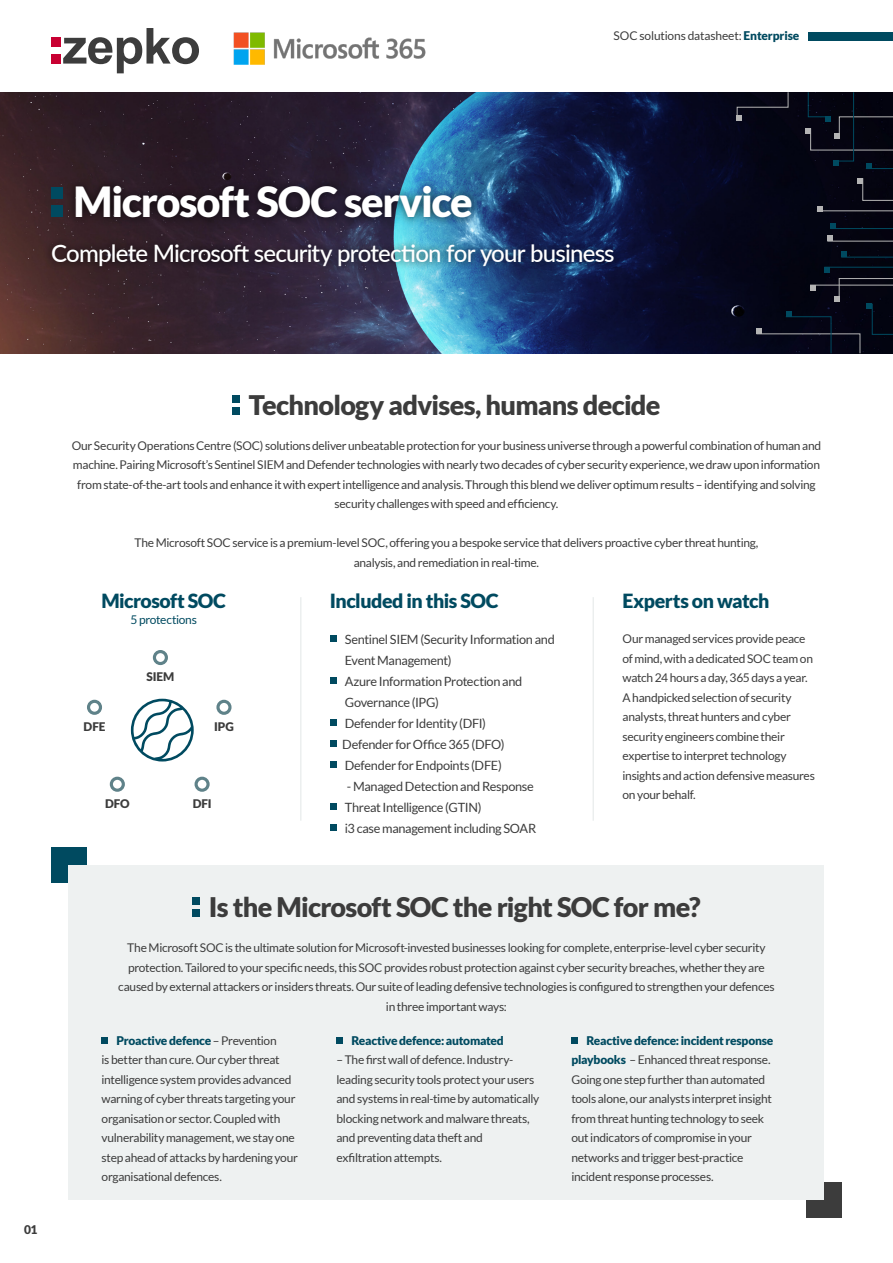
<style>
.page{position:relative;width:893px;height:1263px;background:#fff}
.page>*{position:absolute;margin:0;border:0;box-sizing:border-box;transform-origin:0 0}
.t1{font:900 41.55px "Lato";letter-spacing:-.03em;color:#fff}
.t2{font:900 27px "Lato";letter-spacing:-.025em;color:#3c3c3c}
.t3{font:500 24px "Lato";letter-spacing:-.035em;color:#fff}
.t4{font:900 19.5px "Lato";letter-spacing:-.025em;color:#004a60}
.t5{font:12.75px/21px "Lato";letter-spacing:-.025em;color:#3c3c3c}
.t6{font:12px/19.5px "Lato";letter-spacing:-.025em;color:#3c3c3c}
.t7{font:900 12px "Lato";letter-spacing:-.025em;color:#004a60}
.t8{font:12px "Lato";letter-spacing:-.025em;color:#004a60}
.t9{font:900 12px "Lato";color:#3c3c3c}
.t10{font:900 11.85px "Lato";letter-spacing:-.01em;color:#3c3c3c}
.s1{font-weight:900;color:#004a60}
</style>
<div class="page">
<div style="left:51px;top:847px;width:36px;height:36px;background:#004a60"></div>
<div style="left:806px;top:1182px;width:36px;height:35px;background:#3c3c3c"></div>
<svg style="left:63px;top:28px;width:136px;height:45px"></svg>
<div style="left:51px;top:38px;width:9px;height:9px;background:#c80032"></div>
<div style="left:51px;top:55px;width:9px;height:9px;background:#c80032"></div>
<img style="left:0;top:92px;width:893px;height:261px">
<div style="left:66px;top:177px;width:415px;height:50px;background:#000;opacity:.75"></div>
<div style="left:44px;top:237px;width:578px;height:37px;background:#000;opacity:.75"></div>
<div style="left:51px;top:187px;width:12px;height:12px;background:#004a60"></div>
<div style="left:51px;top:205px;width:12px;height:12px;background:#004a60"></div>
<div style="left:69px;top:865px;width:755px;height:334px;background:#eef1f1"></div>
<svg style="left:102px;top:1037px;width:6px;height:6px"></svg>
<div style="left:336px;top:1037px;width:7px;height:6px;background:#004a60"></div>
<div style="left:571px;top:1037px;width:7px;height:6px;background:#004a60"></div>
<svg style="left:330px;top:636px;width:6px;height:6px"></svg>
<svg style="left:330px;top:678px;width:6px;height:6px"></svg>
<svg style="left:330px;top:720px;width:6px;height:6px"></svg>
<svg style="left:330px;top:741px;width:6px;height:6px"></svg>
<svg style="left:330px;top:762px;width:6px;height:6px"></svg>
<svg style="left:330px;top:804px;width:6px;height:6px"></svg>
<svg style="left:330px;top:825px;width:6px;height:6px"></svg>
<svg style="left:131px;top:699px;width:63px;height:62px"></svg>
<hr style="left:593px;top:597px;width:1px;height:224px;background:#e4e9e9">
<hr style="left:300px;top:597px;width:1px;height:224px;background:#e4e9e9">
<svg style="left:831px;top:223px;width:5px;height:5px"></svg>
<svg style="left:817px;top:206px;width:5px;height:4px"></svg>
<svg style="left:858px;top:177px;width:35px;height:24px"></svg>
<hr style="left:831px;top:228px;width:62px;height:1px;background:#004a60">
<svg style="left:736px;top:92px;width:53px;height:29px;background:#11111f"></svg>
<hr style="left:817px;top:210px;width:76px;height:1px;background:#b4b4b4">
<svg style="left:806px;top:92px;width:87px;height:77px;background:#0a0c18"></svg>
<svg style="left:841px;top:252px;width:6px;height:5px"></svg>
<svg style="left:827px;top:236px;width:6px;height:5px"></svg>
<hr style="left:841px;top:257px;width:52px;height:1px;background:#004a60">
<hr style="left:827px;top:241px;width:66px;height:1px;background:#b4b4b4">
<svg style="left:755px;top:267px;width:138px;height:87px;background:#090c1a"></svg>
<div style="left:809px;top:32px;width:84px;height:9px;background:#004a60"></div>
<div style="left:232px;top:395px;width:8px;height:8px;background:#004a60"></div>
<div style="left:232px;top:407px;width:8px;height:8px;background:#004a60"></div>
<div style="left:192px;top:897px;width:8px;height:8px;background:#004a60"></div>
<div style="left:192px;top:909px;width:8px;height:8px;background:#004a60"></div>
<div style="left:153px;top:650px;width:15px;height:15px;border:3px solid #5f8289;border-radius:50%"></div>
<div style="left:216px;top:700px;width:16px;height:15px;border:3px solid #5f8289;border-radius:50%"></div>
<div style="left:87px;top:700px;width:15px;height:15px;border:3px solid #5f8289;border-radius:50%"></div>
<div style="left:110px;top:777px;width:15px;height:15px;border:3px solid #5f8289;border-radius:50%"></div>
<div style="left:195px;top:777px;width:15px;height:15px;border:3px solid #5f8289;border-radius:50%"></div>
<img style="left:234px;top:33px;width:191px;height:31px">
<p class="t6" style="left:614px;top:26px;width:187px">SOC solutions datasheet: <span class="s1">Enterprise</span></p>
<h1 class="t1" style="left:74px;top:177px;width:401px">Microsoft SOC service</h1>
<h3 class="t3" style="left:51px;top:236px;width:565px">Complete Microsoft security protection for your business</h3>
<p class="t9" style="left:24px;top:1223px;width:15px">01</p>
<h2 class="t2" style="left:249px;top:389px;width:413px">Technology advises, humans decide</h2>
<p class="t6" style="left:72px;top:436px;width:751px;text-align:center">Our Security Operations Centre (SOC) solutions deliver unbeatable protection for your business universe through a powerful combination of human and machine. Pairing Microsoft’s Sentinel SIEM and Defender technologies with nearly two decades of cyber security experience, we draw upon information from state-of-the-art tools and enhance it with expert intelligence and analysis. Through this blend we deliver optimum results – identifying and solving security challenges with speed and efficiency.</p>
<p class="t6" style="left:134px;top:533px;width:625px;text-align:center">The Microsoft SOC service is a premium-level SOC, offering you a bespoke service that delivers proactive cyber threat hunting, analysis, and remediation in real-time.</p>
<h3 class="t4" style="left:101px;top:589px;width:126px">Microsoft SOC</h3>
<p class="t8" style="left:130px;top:613px;width:68px">5 protections</p>
<p class="t10" style="left:84px;top:719px;width:23px">DFE</p>
<p class="t10" style="left:147px;top:670px;width:29px">SIEM</p>
<p class="t10" style="left:214px;top:719px;width:21px">IPG</p>
<p class="t10" style="left:105px;top:796px;width:26px">DFO</p>
<p class="t10" style="left:193px;top:796px;width:20px">DFI</p>
<h3 class="t4" style="left:330px;top:589px;width:170px">Included in this SOC</h3>
<h3 class="t4" style="left:622px;top:589px;width:148px">Experts on watch</h3>
<p class="t5" style="left:342px;top:628px;width:214px">Sentinel SIEM (Security Information and<br>Event Management)<br>Azure Information Protection and<br>Governance (IPG)<br>Defender for Identity (DFI)<br>Defender for Office 365 (DFO)<br>Defender for Endpoints (DFE)</p>
<p class="t5" style="left:345px;top:775px;width:193px">- Managed Detection and Response<br>Threat Intelligence (GTIN)<br>i3 case management including SOAR</p>
<p class="t6" style="left:622px;top:629px;width:194px">Our managed services provide peace of mind, with a dedicated SOC team on watch 24 hours a day, 365 days a year.<br>A handpicked selection of security analysts, threat hunters and cyber security engineers combine their expertise to interpret technology insights and action defensive measures on your behalf.</p>
<h2 class="t2" style="left:209px;top:891px;width:493px">Is the Microsoft SOC the right SOC for me?</h2>
<p class="t6" style="left:118px;top:938px;width:658px;text-align:center">The Microsoft SOC is the ultimate solution for Microsoft-invested businesses looking for complete, enterprise-level cyber security protection. Tailored to your specific needs, this SOC provides robust protection against cyber security breaches, whether they are caused by external attackers or insiders threats. Our suite of leading defensive technologies is configured to strengthen your defences in three important ways:</p>
<p class="t6" style="left:102px;top:1030px;width:198px;text-indent:15px"><span class="s1">Proactive defence</span> – Prevention<br>is better than cure. Our cyber threat intelligence system provides advanced warning of cyber threats targeting your organisation or sector. Coupled with vulnerability management, we stay one step ahead of attacks by hardening your organisational defences.</p>
<p class="t7" style="left:351px;top:1033px;width:154px">Reactive defence: automated</p>
<p class="t6" style="left:336px;top:1050px;width:204px">– The first wall of defence. Industry&shy;leading security tools protect your users and systems in real-time by automatically blocking network and malware threats, and preventing data theft and exfiltration attempts.</p>
<p class="t6" style="left:571px;top:1030px;width:204px;text-indent:15px"><span class="s1">Reactive defence: incident response playbooks</span> – Enhanced threat response.<br>Going one step further than automated tools alone, our analysts interpret insight from threat hunting technology to seek out indicators of compromise in your networks and trigger best-practice incident response processes.</p>
</div>
